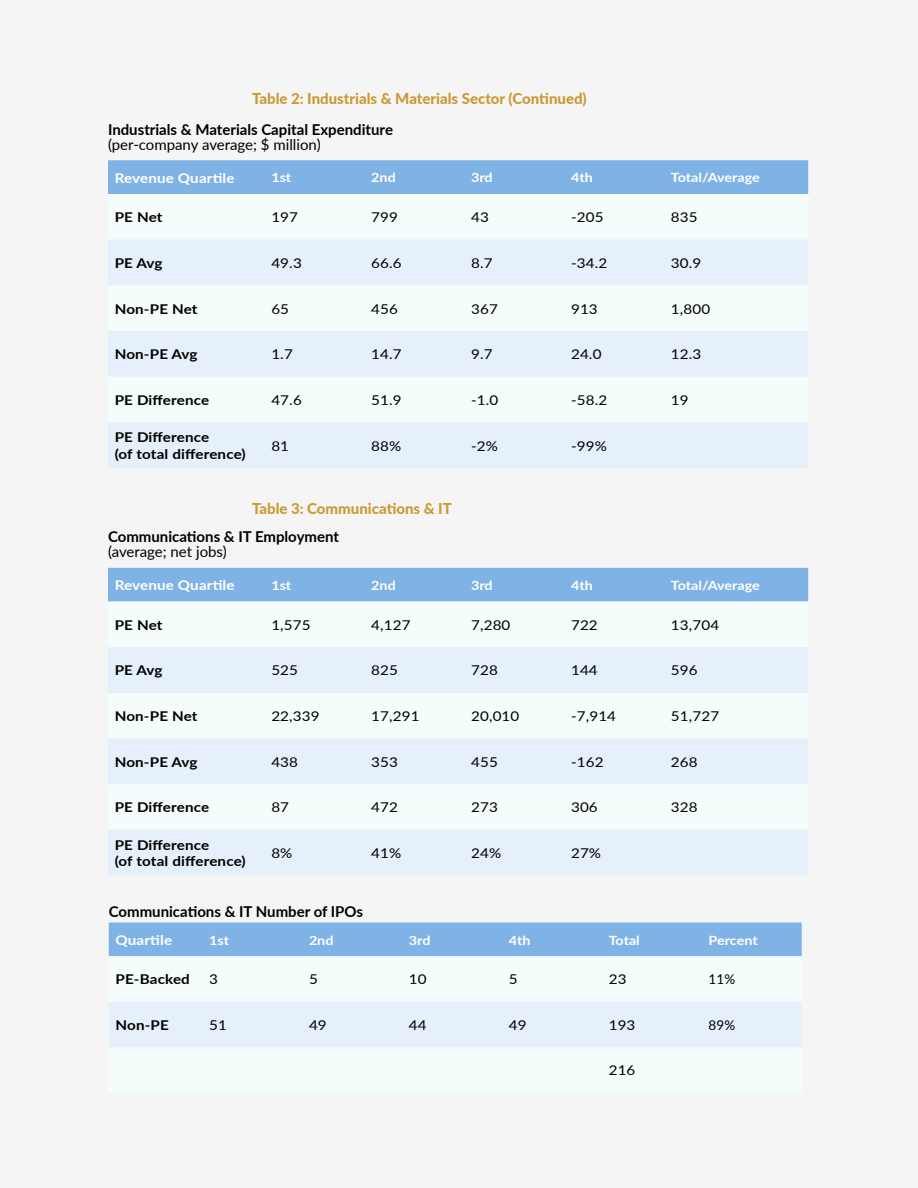
<style>
.page{position:relative;width:918px;height:1188px;background:#f5f5f5}
.page>*{position:absolute;margin:0;border:0;box-sizing:border-box;transform-origin:0 0}
.t1{font:700 15px "Lato";color:#000}
.t2{font:800 15px "Lato";color:#c93}
.t3{font:15px "Lato";color:#000}
.t4{font:13.5px "Lato";letter-spacing:.01em;color:#000;scale:1.13 1}
.t5{font:700 13.5px/16.2px "Lato";letter-spacing:.01em;color:#000;scale:1.13 1}
.t6{font:700 13.5px "Lato";letter-spacing:.01em;color:#fff;scale:1.13 1}
.t7{font:13.5px "Lato";letter-spacing:.01em;color:#000}
.t8{font:700 12.75px "Lato";color:#fff;scale:1.13 1}
</style>
<div class="page">
<div style="left:108px;top:160px;width:700px;height:34px;background:#80b3e5"></div>
<svg style="left:108px;top:240px;width:700px;height:228px;fill:#e6f0fa"></svg>
<div style="left:108px;top:568px;width:700px;height:34px;background:#80b3e5"></div>
<svg style="left:108px;top:647px;width:700px;height:228px;fill:#e6f0fa"></svg>
<div style="left:109px;top:923px;width:693px;height:33px;background:#80b3e5"></div>
<div style="left:109px;top:1002px;width:693px;height:45px;background:#e6f0fa"></div>
<p class="t2" style="left:252px;top:88px;width:336px">Table 2: Industrials &amp; Materials Sector (Continued)</p>
<p class="t1" style="left:108px;top:118px;width:287px">Industrials &amp; Materials Capital Expenditure</p>
<p class="t3" style="left:108px;top:134px;width:214px">(per-company average; $ million)</p>
<p class="t6" style="left:115px;top:168px;width:108px">Revenue Quartile</p>
<p class="t8" style="left:271px;top:168px;width:19px">1st</p>
<p class="t8" style="left:371px;top:168px;width:23px">2nd</p>
<p class="t8" style="left:471px;top:168px;width:21px">3rd</p>
<p class="t8" style="left:571px;top:168px;width:21px">4th</p>
<p class="t8" style="left:671px;top:168px;width:80px">Total/Average</p>
<p class="t5" style="left:115px;top:209px;width:44px">PE Net</p>
<p class="t4" style="left:271px;top:208px;width:25px">197</p>
<p class="t4" style="left:371px;top:208px;width:25px">799</p>
<p class="t4" style="left:471px;top:208px;width:17px">43</p>
<p class="t4" style="left:571px;top:208px;width:30px">-205</p>
<p class="t4" style="left:671px;top:208px;width:25px">835</p>
<p class="t5" style="left:115px;top:254px;width:44px">PE Avg</p>
<p class="t4" style="left:271px;top:253px;width:28px">49.3</p>
<p class="t4" style="left:371px;top:253px;width:28px">66.6</p>
<p class="t4" style="left:471px;top:253px;width:21px">8.7</p>
<p class="t4" style="left:571px;top:253px;width:34px">-34.2</p>
<p class="t4" style="left:671px;top:253px;width:28px">30.9</p>
<p class="t5" style="left:115px;top:300px;width:75px">Non-PE Net</p>
<p class="t4" style="left:271px;top:299px;width:17px">65</p>
<p class="t4" style="left:371px;top:299px;width:25px">456</p>
<p class="t4" style="left:471px;top:299px;width:25px">367</p>
<p class="t4" style="left:571px;top:299px;width:25px">913</p>
<p class="t4" style="left:671px;top:299px;width:36px">1,800</p>
<p class="t5" style="left:115px;top:346px;width:75px">Non-PE Avg</p>
<p class="t4" style="left:271px;top:345px;width:21px">1.7</p>
<p class="t4" style="left:371px;top:345px;width:28px">14.7</p>
<p class="t4" style="left:471px;top:345px;width:21px">9.7</p>
<p class="t4" style="left:571px;top:345px;width:28px">24.0</p>
<p class="t4" style="left:671px;top:345px;width:28px">12.3</p>
<p class="t5" style="left:115px;top:391px;width:85px">PE Difference</p>
<p class="t4" style="left:271px;top:390px;width:28px">47.6</p>
<p class="t4" style="left:371px;top:390px;width:28px">51.9</p>
<p class="t4" style="left:471px;top:390px;width:26px">-1.0</p>
<p class="t4" style="left:571px;top:390px;width:34px">-58.2</p>
<p class="t4" style="left:671px;top:390px;width:17px">19</p>
<p class="t5" style="left:115px;top:429px;width:117px">PE Difference<br>(of total difference)</p>
<p class="t4" style="left:271px;top:436px;width:17px">81</p>
<p class="t4" style="left:371px;top:436px;width:28px">88%</p>
<p class="t4" style="left:471px;top:436px;width:25px">-2%</p>
<p class="t4" style="left:571px;top:436px;width:33px">-99%</p>
<p class="t2" style="left:252px;top:497px;width:201px">Table 3: Communications &amp; IT</p>
<p class="t1" style="left:108px;top:526px;width:233px">Communications &amp; IT Employment</p>
<p class="t3" style="left:108px;top:541px;width:120px">(average; net jobs)</p>
<p class="t6" style="left:115px;top:575px;width:108px">Revenue Quartile</p>
<p class="t8" style="left:271px;top:576px;width:19px">1st</p>
<p class="t8" style="left:371px;top:576px;width:23px">2nd</p>
<p class="t8" style="left:471px;top:576px;width:21px">3rd</p>
<p class="t8" style="left:571px;top:576px;width:21px">4th</p>
<p class="t8" style="left:671px;top:576px;width:80px">Total/Average</p>
<p class="t5" style="left:115px;top:616px;width:44px">PE Net</p>
<p class="t4" style="left:271px;top:615px;width:36px">1,575</p>
<p class="t4" style="left:371px;top:615px;width:36px">4,127</p>
<p class="t4" style="left:471px;top:615px;width:36px">7,280</p>
<p class="t4" style="left:571px;top:615px;width:25px">722</p>
<p class="t4" style="left:671px;top:615px;width:44px">13,704</p>
<p class="t5" style="left:115px;top:662px;width:44px">PE Avg</p>
<p class="t4" style="left:271px;top:661px;width:25px">525</p>
<p class="t4" style="left:371px;top:661px;width:25px">825</p>
<p class="t4" style="left:471px;top:661px;width:25px">728</p>
<p class="t4" style="left:571px;top:661px;width:25px">144</p>
<p class="t4" style="left:671px;top:661px;width:25px">596</p>
<p class="t5" style="left:115px;top:708px;width:75px">Non-PE Net</p>
<p class="t4" style="left:271px;top:707px;width:44px">22,339</p>
<p class="t4" style="left:371px;top:707px;width:44px">17,291</p>
<p class="t4" style="left:471px;top:707px;width:44px">20,010</p>
<p class="t4" style="left:571px;top:707px;width:41px">-7,914</p>
<p class="t4" style="left:671px;top:707px;width:44px">51,727</p>
<p class="t5" style="left:115px;top:753px;width:75px">Non-PE Avg</p>
<p class="t4" style="left:271px;top:752px;width:25px">438</p>
<p class="t4" style="left:371px;top:752px;width:25px">353</p>
<p class="t4" style="left:471px;top:752px;width:25px">455</p>
<p class="t4" style="left:571px;top:752px;width:30px">-162</p>
<p class="t4" style="left:671px;top:752px;width:25px">268</p>
<p class="t5" style="left:115px;top:799px;width:85px">PE Difference</p>
<p class="t4" style="left:271px;top:798px;width:17px">87</p>
<p class="t4" style="left:371px;top:798px;width:25px">472</p>
<p class="t4" style="left:471px;top:798px;width:25px">273</p>
<p class="t4" style="left:571px;top:798px;width:25px">306</p>
<p class="t4" style="left:671px;top:798px;width:25px">328</p>
<p class="t5" style="left:115px;top:836px;width:117px">PE Difference<br>(of total difference)</p>
<p class="t4" style="left:271px;top:844px;width:20px">8%</p>
<p class="t4" style="left:371px;top:844px;width:28px">41%</p>
<p class="t4" style="left:471px;top:844px;width:28px">24%</p>
<p class="t4" style="left:571px;top:844px;width:28px">27%</p>
<p class="t1" style="left:109px;top:900px;width:256px">Communications &amp; IT Number of IPOs</p>
<p class="t6" style="left:116px;top:930px;width:52px">Quartile</p>
<p class="t8" style="left:209px;top:931px;width:19px">1st</p>
<p class="t8" style="left:309px;top:931px;width:23px">2nd</p>
<p class="t8" style="left:409px;top:931px;width:21px">3rd</p>
<p class="t8" style="left:509px;top:931px;width:21px">4th</p>
<p class="t8" style="left:609px;top:931px;width:29px">Total</p>
<p class="t8" style="left:709px;top:931px;width:45px">Percent</p>
<p class="t5" style="left:116px;top:971px;width:67px">PE-Backed</p>
<p class="t4" style="left:209px;top:970px;width:9px">3</p>
<p class="t4" style="left:309px;top:970px;width:9px">5</p>
<p class="t4" style="left:409px;top:970px;width:17px">10</p>
<p class="t4" style="left:509px;top:970px;width:9px">5</p>
<p class="t4" style="left:609px;top:970px;width:17px">23</p>
<p class="t7" style="left:709px;top:970px;width:28px">11%</p>
<p class="t5" style="left:116px;top:1016px;width:49px">Non-PE</p>
<p class="t4" style="left:209px;top:1015px;width:17px">51</p>
<p class="t4" style="left:309px;top:1015px;width:17px">49</p>
<p class="t4" style="left:409px;top:1015px;width:17px">44</p>
<p class="t4" style="left:509px;top:1015px;width:17px">49</p>
<p class="t4" style="left:609px;top:1015px;width:25px">193</p>
<p class="t7" style="left:709px;top:1015px;width:28px">89%</p>
<p class="t4" style="left:609px;top:1061px;width:25px">216</p>
</div>
